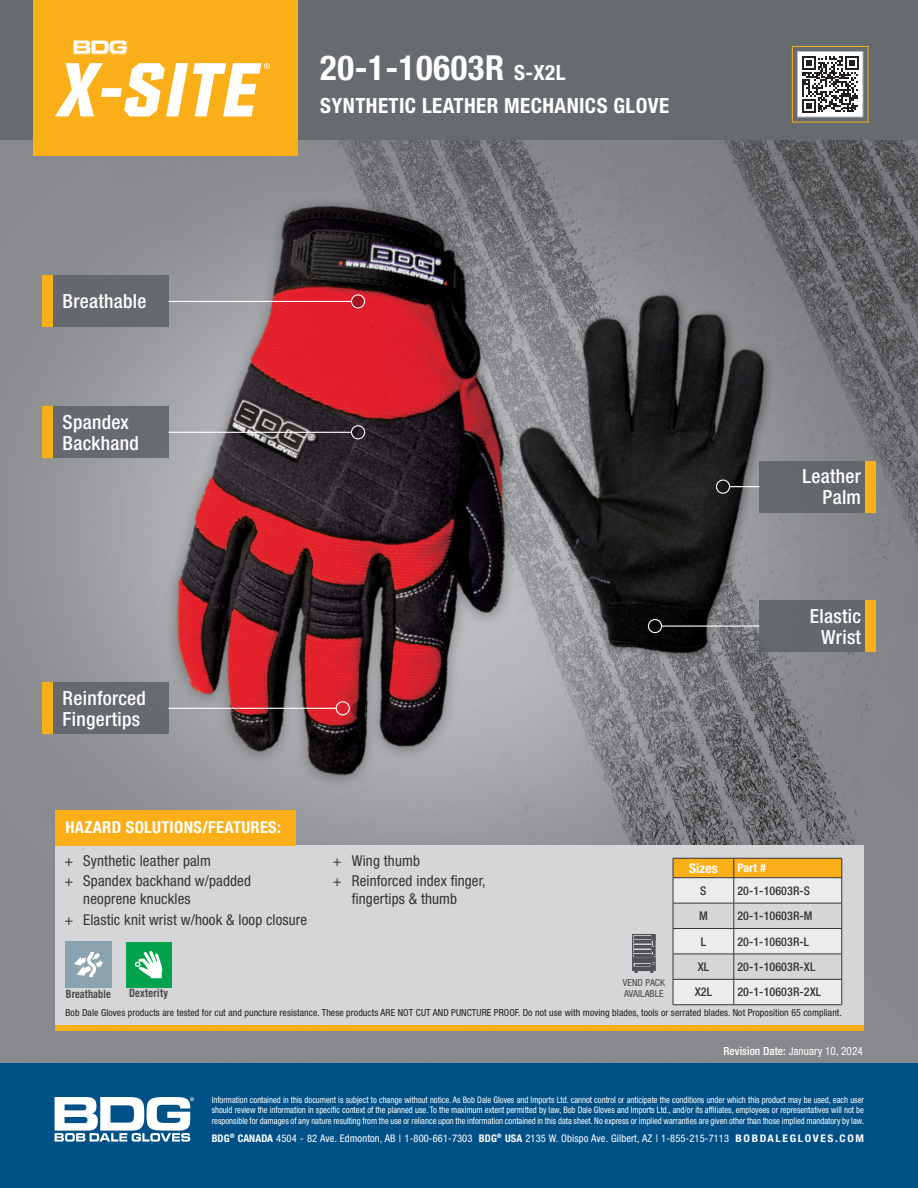
<style>
.page{position:relative;width:918px;height:1188px;background:#fff}
.page>*{position:absolute;margin:0;border:0;box-sizing:border-box;transform-origin:0 0}
.t1{font:700 condensed 34.5px "Helvetica Neue LT Std";letter-spacing:.02em;color:#fff}
.t2{font:700 condensed 21px "Helvetica Neue LT Std";letter-spacing:.02em;color:#fff}
.t3{font:500 condensed 19.5px/21px "Helvetica Neue LT Std";letter-spacing:.015em;color:#fff}
.t4{font:700 condensed 16.5px "Helvetica Neue LT Std";letter-spacing:.02em;color:#fff}
.t5{font:condensed 15px/20.1px "Helvetica Neue LT Std";letter-spacing:.01em;color:#343437}
.t6{font:700 condensed 13.5px "Helvetica Neue LT Std";letter-spacing:.01em;color:#fff}
.t7{font:500 condensed 12px "Helvetica Neue LT Std";letter-spacing:.01em;color:#343437}
.t8{font:700 condensed 12px "Helvetica Neue LT Std";color:#fff}
.t9{font:700 condensed 11.55px "Helvetica Neue";letter-spacing:.01em;color:#4a4b4d;scale:.88 1}
.t10{font:700 condensed 11.4px "Helvetica Neue";letter-spacing:.025em;color:#4a4b4d;scale:.9 1}
.t11{font:condensed 11.25px "Helvetica Neue LT Std";letter-spacing:.005em;color:#fff}
.t12{font:condensed 10.5px "Helvetica Neue LT Std";letter-spacing:.01em;color:#fff}
.t13{font:condensed 9.75px "Helvetica Neue LT Std";letter-spacing:.01em;color:#231f20}
.t14{font:condensed 9.75px "Helvetica Neue LT Std";letter-spacing:.01em;color:#454647}
.t15{font:condensed 9px/10.5px "Helvetica Neue LT Std";color:#fff;text-align:justify;scale:.95 1}
.s1{font-size:21px}
.s2{font-weight:500}
.s3{font-weight:700}
</style>
<div class="page">
<img style="left:0;top:140px;width:918px;height:923px">
<div style="left:0;top:0;width:918px;height:140px;background:#666b70"></div>
<div style="left:0;top:1063px;width:918px;height:125px;background:#005187"></div>
<svg style="left:54px;top:1097px;width:140px;height:45px"></svg>
<div style="left:34px;top:0;width:264px;height:156px;background:#faaf18"></div>
<div style="left:55px;top:846px;width:809px;height:180px;background:#d5d6d8"></div>
<div style="left:55px;top:810px;width:241px;height:36px;background:#faaf18"></div>
<div style="left:55px;top:1025px;width:809px;height:5px;background:#faaf18"></div>
<svg style="left:632px;top:934px;width:24px;height:39px"></svg>
<div style="left:792px;top:46px;width:76px;height:76px;border:1px solid #faaf18"></div>
<svg style="left:33px;top:40px;width:237px;height:100px"></svg>
<img style="left:170px;top:181px;width:380px;height:631px">
<img style="left:501px;top:251px;width:269px;height:472px">
<div style="left:65px;top:942px;width:46px;height:46px;background:#8ba2b1"></div>
<svg style="left:74px;top:952px;width:29px;height:25px"></svg>
<div style="left:126px;top:942px;width:46px;height:46px;background:#00a24b"></div>
<svg style="left:135px;top:951px;width:27px;height:27px"></svg>
<div style="left:797px;top:52px;width:66px;height:65px;background:#fff"></div>
<svg style="left:802px;top:56px;width:56px;height:56px"></svg>
<div style="left:797px;top:51px;width:66px;height:66px;border:1px solid #b5babe"></div>
<div style="left:43px;top:407px;width:126px;height:51px;background:#666b6f"></div>
<div style="left:43px;top:407px;width:10px;height:51px;background:#faaf18"></div>
<svg style="left:351px;top:426px;width:14px;height:14px"></svg>
<hr style="left:169px;top:432px;width:183px;height:1px;background:#fff">
<div style="left:351px;top:425px;width:14px;height:14px;border:1px solid #fff;border-radius:50%"></div>
<div style="left:43px;top:683px;width:126px;height:51px;background:#65696d"></div>
<div style="left:43px;top:683px;width:10px;height:51px;background:#faaf18"></div>
<svg style="left:351px;top:702px;width:14px;height:14px"></svg>
<hr style="left:168px;top:708px;width:169px;height:1px;background:#fff">
<div style="left:336px;top:701px;width:14px;height:14px;border:1px solid #fff;border-radius:50%"></div>
<div style="left:759px;top:600px;width:116px;height:52px;background:#5d6266"></div>
<div style="left:865px;top:600px;width:10px;height:52px;background:#faaf18"></div>
<svg style="left:648px;top:620px;width:14px;height:14px"></svg>
<hr style="left:661px;top:626px;width:98px;height:1px;background:#fff">
<div style="left:648px;top:619px;width:14px;height:14px;border:1px solid #fff;border-radius:50%"></div>
<div style="left:43px;top:276px;width:126px;height:51px;background:#64696d"></div>
<div style="left:43px;top:276px;width:10px;height:51px;background:#faaf18"></div>
<svg style="left:351px;top:295px;width:14px;height:14px"></svg>
<hr style="left:169px;top:301px;width:183px;height:1px;background:#fff">
<div style="left:351px;top:294px;width:14px;height:15px;border:1px solid #fff;border-radius:50%"></div>
<div style="left:759px;top:461px;width:116px;height:51px;background:#5d6266"></div>
<div style="left:865px;top:461px;width:10px;height:51px;background:#faaf18"></div>
<svg style="left:716px;top:480px;width:14px;height:14px"></svg>
<hr style="left:729px;top:486px;width:30px;height:1px;background:#fff">
<div style="left:716px;top:480px;width:14px;height:14px;border:1px solid #fff;border-radius:50%"></div>
<svg style="left:673px;top:858px;width:170px;height:147px"></svg>
<hr style="left:673px;top:1004px;width:61px;height:1px;background:#343437">
<hr style="left:734px;top:1004px;width:108px;height:1px;background:#343437">
<h1 class="t1" style="left:320px;top:47px;width:247px">20-1-10603R <span class="s1">S-X2L</span></h1>
<h2 class="t2" style="left:320px;top:93px;width:350px">SYNTHETIC LEATHER MECHANICS GLOVE</h2>
<h3 class="t3" style="left:63px;top:291px;width:85px">Breathable</h3>
<h3 class="t3" style="left:63px;top:411px;width:78px">Spandex<br>Backhand</h3>
<h3 class="t3" style="left:803px;top:465px;width:60px;text-align:right">Leather<br>Palm</h3>
<h3 class="t3" style="left:63px;top:687px;width:85px">Reinforced<br>Fingertips</h3>
<h3 class="t3" style="left:810px;top:605px;width:53px;text-align:center">Elastic<br>Wrist</h3>
<h3 class="t4" style="left:65px;top:817px;width:217px">HAZARD SOLUTIONS/FEATURES:</h3>
<h3 class="t5" style="left:64px;top:851px;width:188px">+ Synthetic leather palm<br>+ Spandex backhand w/padded</h3>
<h3 class="t5" style="left:64px;top:889px;width:244px;text-indent:19px">neoprene knuckles<br>+ Elastic knit wrist w/hook &amp; loop closure</h3>
<h3 class="t5" style="left:333px;top:851px;width:154px">+ Wing thumb<br>+ Reinforced index finger,</h3>
<h3 class="t5" style="left:352px;top:889px;width:107px">fingertips &amp; thumb</h3>
<p class="t14" style="left:623px;top:977px;width:44px">VEND PACK</p>
<p class="t9" style="left:66px;top:986px;width:52px">Breathable</p>
<p class="t10" style="left:129px;top:986px;width:45px">Dexterity</p>
<p class="t14" style="left:624px;top:988px;width:41px">AVAILABLE</p>
<h3 class="t6" style="left:689px;top:860px;width:30px">Sizes</h3>
<h3 class="t8" style="left:737px;top:861px;width:30px">Part #</h3>
<h3 class="t7" style="left:700px;top:883px;width:8px">S</h3>
<h3 class="t7" style="left:737px;top:883px;width:74px">20-1-10603R-S</h3>
<h3 class="t7" style="left:699px;top:909px;width:10px">M</h3>
<h3 class="t7" style="left:737px;top:909px;width:77px">20-1-10603R-M</h3>
<h3 class="t7" style="left:701px;top:934px;width:7px">L</h3>
<h3 class="t7" style="left:737px;top:934px;width:73px">20-1-10603R-L</h3>
<h3 class="t7" style="left:698px;top:960px;width:13px">XL</h3>
<h3 class="t7" style="left:737px;top:960px;width:80px">20-1-10603R-XL</h3>
<h3 class="t7" style="left:695px;top:985px;width:19px">X2L</h3>
<h3 class="t7" style="left:737px;top:985px;width:85px">20-1-10603R-2XL</h3>
<p class="t13" style="left:66px;top:1007px;width:778px">Bob Dale Gloves products are tested for cut and puncture resistance. These products ARE NOT CUT AND PUNCTURE PROOF. Do not use with moving blades, tools or serrated blades. Not Proposition 65 compliant.</p>
<p class="t11" style="left:724px;top:1045px;width:141px"><span class="s2">Revision Date:</span> January 10, 2024</p>
<p class="t15" style="left:212px;top:1094px;width:688px">Information contained in this document is subject to change without notice. As Bob Dale Gloves and Imports Ltd. cannot control or anticipate the conditions under which this product may be used, each user should review the information in specific context of the planned use. To the maximum extent permitted by law, Bob Dale Gloves and Imports Ltd., and/or its affiliates, employees or representatives will not be responsible for damages of any nature resulting from the use or reliance upon the information contained in this data sheet. No express or implied warranties are given other than those implied mandatory by law.</p>
<p class="t12" style="left:212px;top:1132px;width:654px"><span class="s3">BDG</span><sup>®</sup> <span class="s3">CANADA</span> 4504 - 82 Ave. Edmonton, AB | 1-800-661-7303 <span class="s3">BDG</span><sup>®</sup> <span class="s3">USA</span> 2135 W. Obispo Ave. Gilbert, AZ | 1-855-215-7113 <span class="s3">BOBDALEGLOVES.COM</span></p>
</div>
